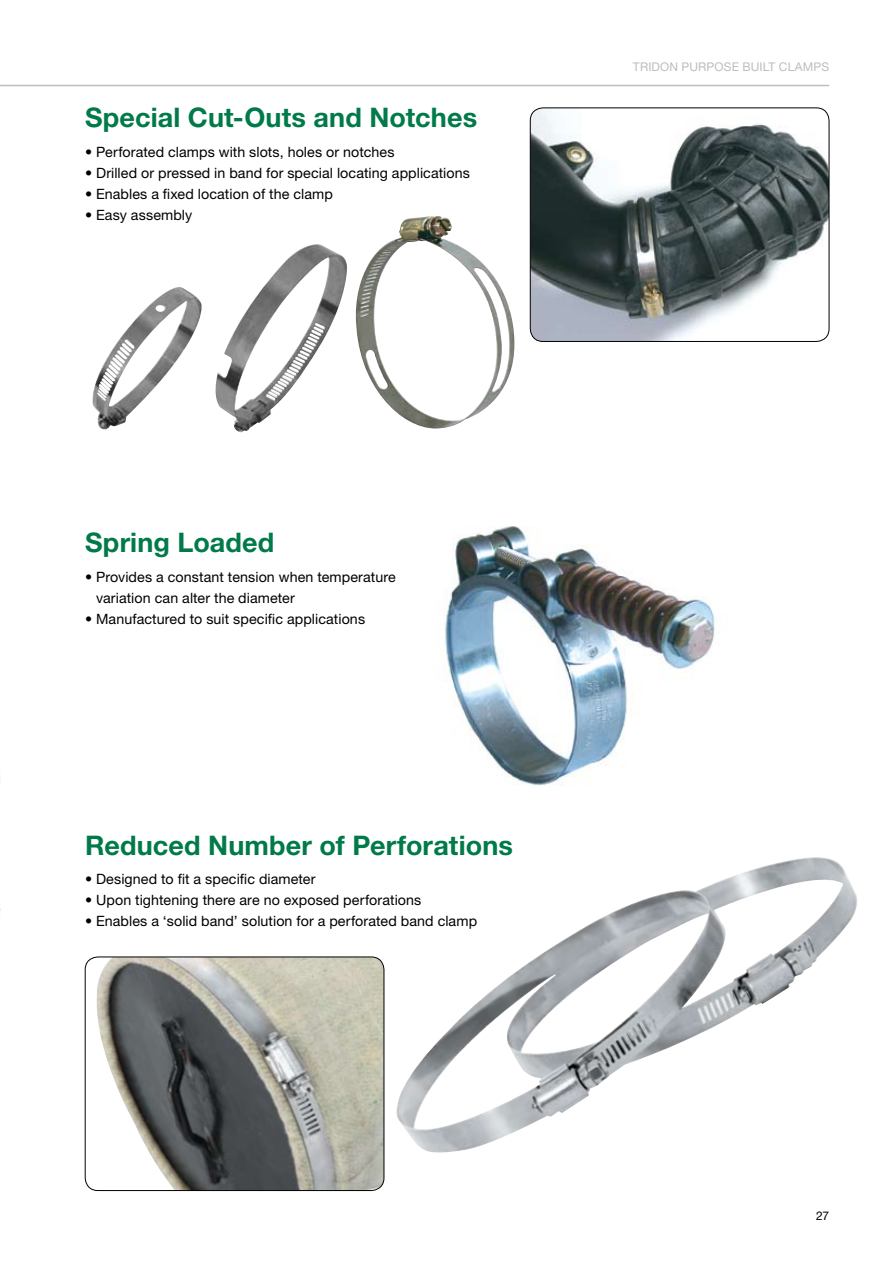
<style>
.page{position:relative;width:893px;height:1263px;background:#fff}
.page>*{position:absolute;margin:0;border:0;box-sizing:border-box;transform-origin:0 0}
.t1{font:700 27px "Helvetica Neue";letter-spacing:.005em;color:#007a48}
.t2{font:14.25px/21px "Helvetica Neue";letter-spacing:.005em;color:#000}
.t3{font:12px "Helvetica Neue";letter-spacing:.01em;color:#bcbdc0}
.t4{font:12px "Helvetica Neue";color:#000}
</style>
<div class="page">
<hr style="left:0;top:85px;width:829px;height:1px;background:#bcbdc0">
<img style="left:92px;top:287px;width:110px;height:142px">
<img style="left:356px;top:215px;width:158px;height:213px">
<img style="left:215px;top:244px;width:132px;height:189px">
<img style="left:530px;top:108px;width:299px;height:233px">
<div style="left:530px;top:108px;width:299px;height:234px;border:1px solid #000;border-radius:13px"></div>
<img style="left:96px;top:957px;width:288px;height:233px">
<div style="left:85px;top:957px;width:299px;height:234px;border:1px solid #000;border-radius:13px"></div>
<img style="left:443px;top:526px;width:272px;height:260px">
<img style="left:396px;top:857px;width:461px;height:296px">
<p class="t1" style="left:85px;top:101px;width:394px">Special Cut-Outs and Notches</p>
<p class="t2" style="left:85px;top:141px;width:311px">• Perforated clamps with slots, holes or notches</p>
<p class="t2" style="left:85px;top:162px;width:386px">• Drilled or pressed in band for special locating applications</p>
<p class="t2" style="left:85px;top:183px;width:249px">• Enables a fixed location of the clamp</p>
<p class="t2" style="left:85px;top:204px;width:109px">• Easy assembly</p>
<p class="t3" style="left:633px;top:60px;width:198px">TRIDON PURPOSE BUILT CLAMPS</p>
<p class="t1" style="left:85px;top:526px;width:191px">Spring Loaded</p>
<p class="t2" style="left:96px;top:566px;width:301px;text-indent:-11px">• Provides a constant tension when temperature variation can alter the diameter</p>
<p class="t2" style="left:85px;top:608px;width:282px">• Manufactured to suit specific applications</p>
<p class="t1" style="left:85px;top:828px;width:430px">Reduced Number of Perforations</p>
<p class="t2" style="left:85px;top:868px;width:232px">• Designed to fit a specific diameter</p>
<p class="t2" style="left:85px;top:889px;width:338px">• Upon tightening there are no exposed perforations</p>
<p class="t2" style="left:85px;top:910px;width:394px">• Enables a ‘solid band’ solution for a perforated band clamp</p>
<p class="t4" style="left:816px;top:1208px;width:15px">27</p>
</div>
